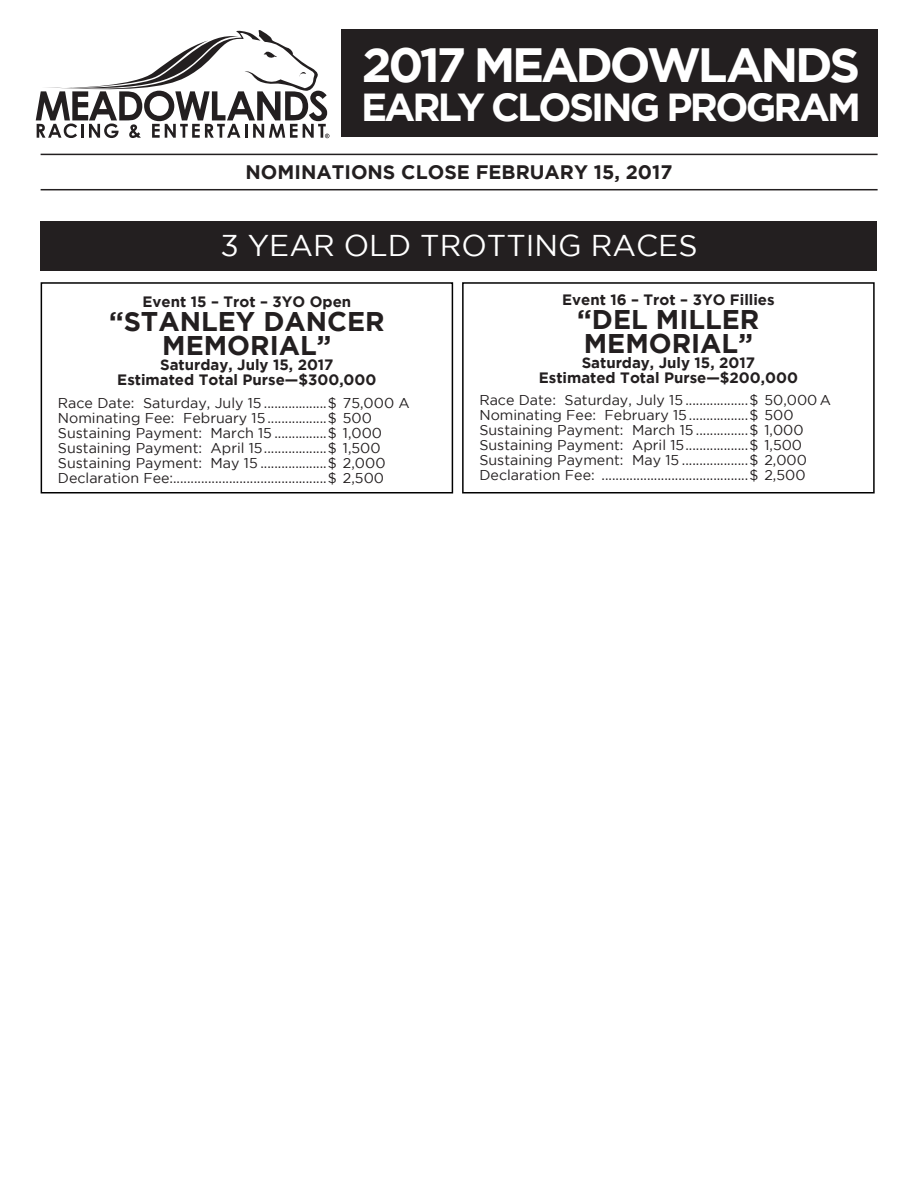
<style>
.page{position:relative;width:918px;height:1188px;background:#fff}
.page>*{position:absolute;margin:0;border:0;box-sizing:border-box;transform-origin:0 0}
.t1{font:700 48px "Gotham";letter-spacing:-.07em;color:#fff}
.t2{font:700 39px "Gotham";letter-spacing:-.07em;color:#fff}
.t3{font:30px "Gotham";color:#fff}
.t4{font:700 27px/24px "Gotham";color:#231f20;text-align:center}
.t5{font:700 19.5px "Gotham";color:#231f20}
.t6{font:700 15px/15px "Gotham";color:#231f20;text-align:center}
.t7{font:14.25px/15px "Gotham";color:#231f20}
</style>
<div class="page">
<div style="left:41px;top:282px;width:412px;height:212px;border:2px solid #000"></div>
<div style="left:462px;top:282px;width:413px;height:212px;border:2px solid #000"></div>
<div style="left:40px;top:221px;width:838px;height:50px;background:#231f20"></div>
<div style="left:341px;top:29px;width:537px;height:108px;background:#231f20"></div>
<hr style="left:41px;top:189px;width:837px;height:1px;background:#231f20">
<hr style="left:41px;top:154px;width:837px;height:1px;background:#231f20">
<svg style="left:36px;top:30px;width:293px;height:108px"></svg>
<h1 class="t1" style="left:362px;top:37px;width:500px">2017 MEADOWLANDS</h1>
<h2 class="t2" style="left:361px;top:85px;width:502px">EARLY CLOSING PROGRAM</h2>
<h3 class="t5" style="left:246px;top:161px;width:428px">NOMINATIONS CLOSE FEBRUARY 15, 2017</h3>
<h3 class="t3" style="left:220px;top:229px;width:479px">3 YEAR OLD TROTTING RACES</h3>
<p class="t6" style="left:142px;top:294px;width:210px">Event 15 – Trot – 3YO Open</p>
<h3 class="t4" style="left:109px;top:309px;width:277px">“STANLEY DANCER<br>MEMORIAL”</h3>
<p class="t6" style="left:117px;top:357px;width:261px">Saturday, July 15, 2017<br>Estimated Total Purse—$300,000</p>
<p class="t7" style="left:58px;top:395px;width:353px">Race Date: Saturday, July 15 ..................$ 75,000 A Nominating Fee: February 15.................$ 500<br>Sustaining Payment: March 15 ...............$ 1,000<br>Sustaining Payment: April 15..................$ 1,500<br>Sustaining Payment: May 15 ...................$ 2,000<br>Declaration Fee:............................................$ 2,500</p>
<p class="t6" style="left:562px;top:291px;width:214px">Event 16 – Trot – 3YO Fillies</p>
<h3 class="t4" style="left:577px;top:306px;width:184px;text-align:left">“DEL MILLER<br>MEMORIAL”</h3>
<p class="t6" style="left:539px;top:354px;width:261px">Saturday, July 15, 2017<br>Estimated Total Purse—$200,000</p>
<p class="t7" style="left:479px;top:392px;width:353px">Race Date: Saturday, July 15 ..................$ 50,000 A Nominating Fee: February 15.................$ 500<br>Sustaining Payment: March 15 ...............$ 1,000<br>Sustaining Payment: April 15..................$ 1,500<br>Sustaining Payment: May 15 ...................$ 2,000<br>Declaration Fee: ..........................................$ 2,500</p>
</div>
